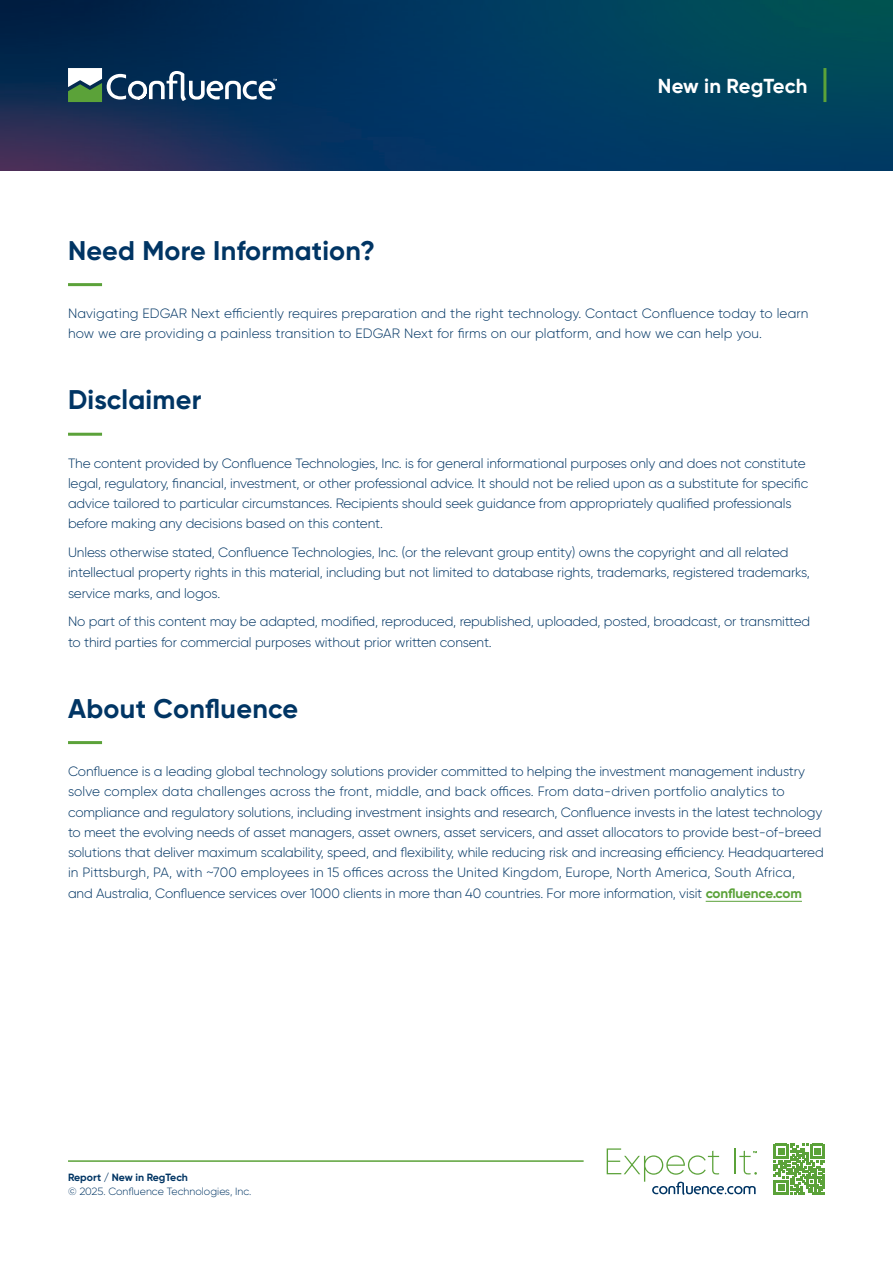
<style>
.page{position:relative;width:893px;height:1263px;background:#fff}
.page>*{position:absolute;margin:0;border:0;box-sizing:border-box;transform-origin:0 0}
.t1{font:700 27px "Gilroy";letter-spacing:.01em;color:#003564}
.t2{font:700 20.25px "Gilroy";letter-spacing:.005em;color:#fff}
.t3{font:300 13.5px/20.2px "Gilroy";letter-spacing:-.01em;color:#003564}
.t4{font:300 13.5px/20.2px "Gilroy";letter-spacing:.01em;color:#003564}
.t5{font:300 10.5px "Gilroy";color:#003564}
.t6{font:700 10.5px "Gilroy";color:#003564}
.s1{font-weight:700;color:#5ba239}
</style>
<div class="page">
<img style="left:0;top:0;width:893px;height:170px">
<svg style="left:68px;top:68px;width:209px;height:34px"></svg>
<hr style="left:823px;top:68px;width:3px;height:34px;background:#5ba239">
<hr style="left:68px;top:1160px;width:516px;height:2px;background:#5ba239">
<svg style="left:774px;top:1144px;width:51px;height:51px"></svg>
<svg style="left:607px;top:1148px;width:150px;height:47px"></svg>
<hr style="left:706px;top:901px;width:96px;height:1px;background:#5ba239">
<hr style="left:68px;top:283px;width:34px;height:3px;background:#5ba239">
<hr style="left:68px;top:433px;width:34px;height:3px;background:#5ba239">
<hr style="left:68px;top:741px;width:34px;height:3px;background:#5ba239">
<h1 class="t1" style="left:68px;top:233px;width:309px">Need More Information?</h1>
<h2 class="t2" style="left:658px;top:73px;width:151px">New in RegTech</h2>
<p class="t4" style="left:68px;top:303px;width:742px">Navigating EDGAR Next efficiently requires preparation and the right technology. Contact Confluence today to learn how we are providing a painless transition to EDGAR Next for firms on our platform, and how we can help you.</p>
<h1 class="t1" style="left:68px;top:383px;width:135px">Disclaimer</h1>
<p class="t3" style="left:68px;top:453px;width:742px">The content provided by Confluence Technologies, Inc. is for general informational purposes only and does not constitute legal, regulatory, financial, investment, or other professional advice. It should not be relied upon as a substitute for specific advice tailored to particular circumstances. Recipients should seek guidance from appropriately qualified professionals before making any decisions based on this content.</p>
<p class="t3" style="left:68px;top:542px;width:743px">Unless otherwise stated, Confluence Technologies, Inc. (or the relevant group entity) owns the copyright and all related intellectual property rights in this material, including but not limited to database rights, trademarks, registered trademarks, service marks, and logos.</p>
<p class="t3" style="left:68px;top:611px;width:744px">No part of this content may be adapted, modified, reproduced, republished, uploaded, posted, broadcast, or transmitted to third parties for commercial purposes without prior written consent.</p>
<h1 class="t1" style="left:68px;top:691px;width:232px">About Confluence</h1>
<p class="t3" style="left:68px;top:761px;width:757px">Confluence is a leading global technology solutions provider committed to helping the investment management industry solve complex data challenges across the front, middle, and back offices. From data-driven portfolio analytics to compliance and regulatory solutions, including investment insights and research, Confluence invests in the latest technology to meet the evolving needs of asset managers, asset owners, asset servicers, and asset allocators to provide best-of-breed solutions that deliver maximum scalability, speed, and flexibility, while reducing risk and increasing efficiency. Headquartered in Pittsburgh, PA, with ~700 employees in 15 offices across the United Kingdom, Europe, North America, South Africa,<br>and Australia, Confluence services over 1000 clients in more than 40 countries. For more information, visit <span class="s1">confluence.com</span></p>
<p class="t6" style="left:68px;top:1171px;width:121px">Report / New in RegTech</p>
<p class="t5" style="left:68px;top:1185px;width:185px">© 2025. Confluence Technologies, Inc.</p>
</div>
